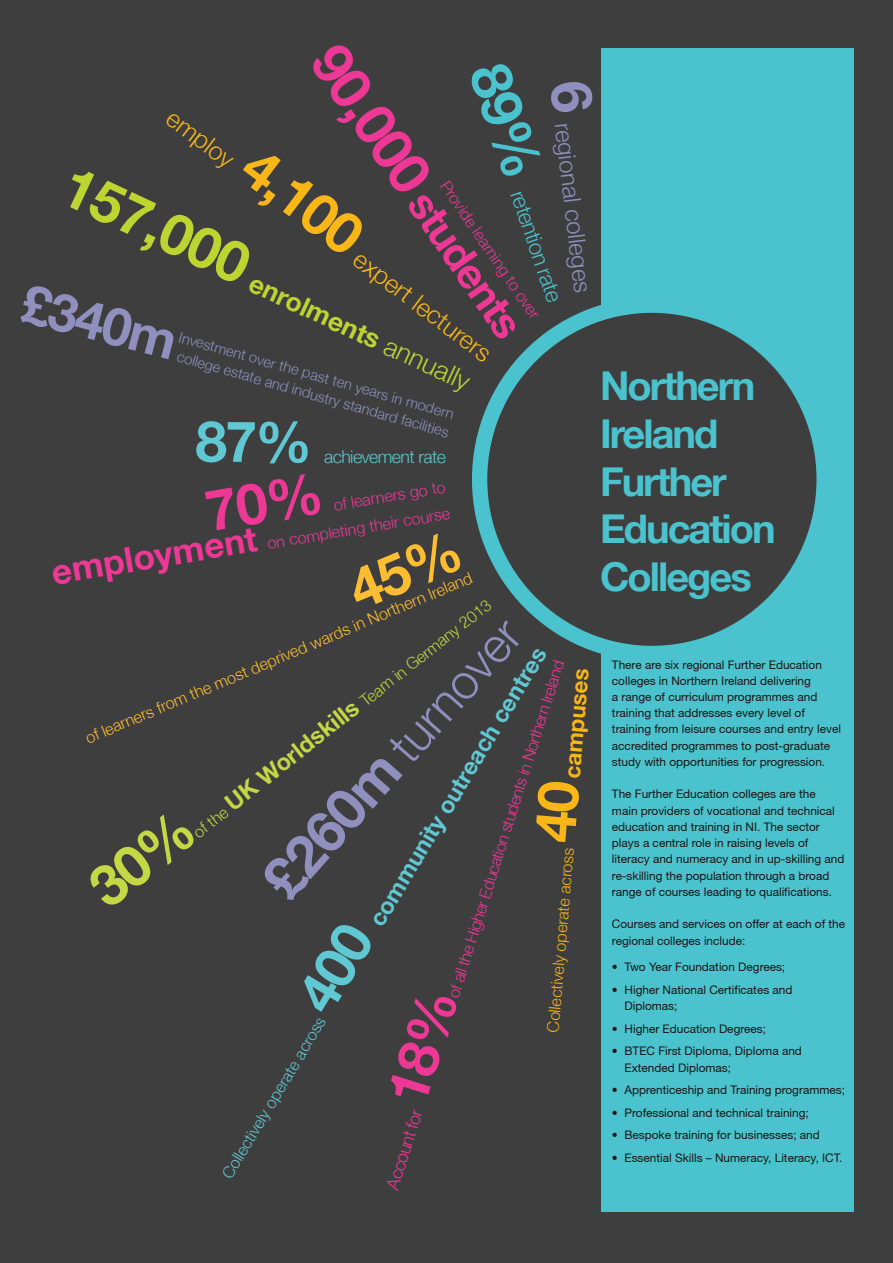
<style>
.page{position:relative;width:893px;height:1263px;background:#3e3e3f}
.page>*{position:absolute;margin:0;border:0;box-sizing:border-box;transform-origin:0 0}
.t1{font:700 56.7px "Helvetica 75";color:#bcd531}
.t2{font:700 56.7px "Helvetica 75";color:#ed3896}
.t3{font:700 56.7px "Helvetica 75";color:#f9b617}
.t4{font:700 56.7px "Helvetica 75";color:#908fbe}
.t5{font:700 56.7px "Helvetica 75";color:#60c8d2}
.t6{font:700 52.65px "Helvetica 75";color:#908fbe}
.t7{font:300 48.3px "Helvetica 45";color:#908fbe}
.t8{font:700 42.45px "Helvetica 75";color:#ed3896}
.t9{font:700 39.75px/47.7px "Helvetica 75";letter-spacing:-.05em;color:#4bc3ce}
.t10{font:700 26.4px "Helvetica 75";color:#bcd531}
.t11{font:300 24.9px "Helvetica 45";color:#f9b617}
.t12{font:300 23.85px "Helvetica 45";color:#908fbe}
.t13{font:700 23.4px "Helvetica 75";color:#60c8d2}
.t14{font:700 22.5px "Helvetica 75";color:#f9b617}
.t15{font:300 22.05px "Helvetica 45";color:#4bc3ce}
.t16{font:300 17.55px "Helvetica 45";letter-spacing:-.04em;color:#60c8d2}
.t17{font:300 17.55px "Helvetica 45";color:#ed3896}
.t18{font:300 16.05px "Helvetica 45";color:#ed3896}
.t19{font:300 16.05px "Helvetica 45";color:#fcbd31}
.t20{font:300 16.05px "Helvetica 45";color:#c2d844}
.t21{font:300 16.05px "Helvetica 45";color:#f9b617}
.t22{font:300 16.05px "Helvetica 45";color:#60c8d2}
.t23{font:300 14.7px "Helvetica 45";color:#908fbe}
.t24{font:11.85px/16.2px "Helvetica 55 Roman";color:#1b1513}
.s1{font-family:"Helvetica 45";font-weight:300}
.s2{font-family:"Helvetica 75";font-weight:700;font-size:35.25px}
.s3{font-family:"Helvetica 75";font-weight:700;font-size:23.4px}
</style>
<div class="page">
<div style="left:601px;top:49px;width:253px;height:1163px;background:#4bc3ce"></div>
<div style="left:480px;top:305px;width:344px;height:348px;background:#3e3e3f;border-radius:50%"></div>
<div style="left:472px;top:298px;width:360px;height:363px;border:15px solid #4bc3ce;border-radius:50%"></div>
<p class="t2" style="left:354px;top:31px;width:166px;rotate:56deg">90,000</p>
<p class="t11" style="left:179px;top:103px;width:79px;rotate:37deg">employ</p>
<p class="t12" style="left:577px;top:121px;width:172px;rotate:83deg">regional colleges</p>
<p class="t3" style="left:270px;top:132px;width:137px;rotate:37deg">4,100</p>
<p class="t1" style="left:81px;top:151px;width:201px;rotate:25deg">157,000</p>
<p class="t18" style="left:453px;top:177px;width:165px;rotate:56deg">Provide learning to over</p>
<p class="t15" style="left:530px;top:187px;width:118px;rotate:71deg">retention rate</p>
<p class="t8" style="left:440px;top:180px;width:169px;rotate:56deg">students</p>
<p class="t11" style="left:366px;top:244px;width:167px;rotate:37deg">expert lecturers</p>
<p class="t10" style="left:258px;top:266px;width:242px;rotate:25deg">enrolments <span class="s1">annually</span></p>
<p class="t6" style="left:31px;top:270px;width:160px;rotate:15deg">£340m</p>
<p class="t23" style="left:182px;top:327px;width:287px;rotate:16deg">Investment over the past ten years in modern</p>
<p class="t23" style="left:180px;top:347px;width:283px;rotate:16deg">college estate and industry standard facilities</p>
<p class="t5" style="left:195px;top:406px;width:118px">87%</p>
<p class="t16" style="left:324px;top:446px;width:123px">achievement rate</p>
<p class="t18" style="left:332px;top:495px;width:115px;rotate:-9deg">of learners go to</p>
<p class="t18" style="left:51px;top:567px;width:404px;rotate:-9deg"><span class="s2">employment</span> on completing their course</p>
<p class="t20" style="left:189px;top:826px;width:376px;rotate:-38deg">of the <span class="s3">UK Worldskills</span> Team in Germany 2013</p>
<p class="t19" style="left:83px;top:730px;width:419px;rotate:-23deg">of learners from the most deprived wards in Northern Ireland</p>
<p class="t7" style="left:376px;top:736px;width:173px;rotate:-49deg">turnover</p>
<p class="t13" style="left:363px;top:917px;width:322px;rotate:-59deg">community outreach centres</p>
<p class="t18" style="left:442px;top:993px;width:354px;rotate:-72deg">of all the Higher Education students in Northern Ireland</p>
<p class="t14" style="left:558px;top:777px;width:112px;rotate:-85deg">campuses</p>
<p class="t4" style="left:248px;top:866px;width:176px;rotate:-48deg">£260m</p>
<p class="t21" style="left:543px;top:1031px;width:187px;rotate:-85deg">Collectively operate across</p>
<p class="t22" style="left:218px;top:1172px;width:187px;rotate:-59deg">Collectively operate across</p>
<p class="t17" style="left:381px;top:1185px;width:84px;rotate:-72deg">Account for</p>
<p class="t9" style="left:600px;top:361px;width:157px">Northern<br>Ireland</p>
<p class="t9" style="left:600px;top:457px;width:177px">Further<br>Education<br>Colleges</p>
<p class="t24" style="left:612px;top:656px;width:230px">There are six regional Further Education colleges in Northern Ireland delivering<br>a range of curriculum programmes and training that addresses every level of training from leisure courses and entry level accredited programmes to post-graduate study with opportunities for progression.</p>
<p class="t24" style="left:612px;top:786px;width:234px">The Further Education colleges are the<br>main providers of vocational and technical education and training in NI. The sector plays a central role in raising levels of literacy and numeracy and in up-skilling and re-skilling the population through a broad range of courses leading to qualifications.</p>
<p class="t24" style="left:612px;top:916px;width:235px">Courses and services on offer at each of the regional colleges include:</p>
<p class="t24" style="left:612px;top:959px;width:175px">• Two Year Foundation Degrees;</p>
<p class="t24" style="left:624px;top:981px;width:169px;text-indent:-13px">• Higher National Certificates and<br>Diplomas;</p>
<p class="t24" style="left:612px;top:1020px;width:156px">• Higher Education Degrees;</p>
<p class="t24" style="left:624px;top:1043px;width:179px;text-indent:-13px">• BTEC First Diploma, Diploma and<br>Extended Diplomas;</p>
<p class="t24" style="left:612px;top:1082px;width:235px">• Apprenticeship and Training programmes;</p>
<p class="t24" style="left:612px;top:1104px;width:198px">• Professional and technical training;</p>
<p class="t24" style="left:612px;top:1127px;width:209px">• Bespoke training for businesses; and</p>
<p class="t24" style="left:612px;top:1149px;width:232px">• Essential Skills – Numeracy, Literacy, ICT.</p>
</div>
